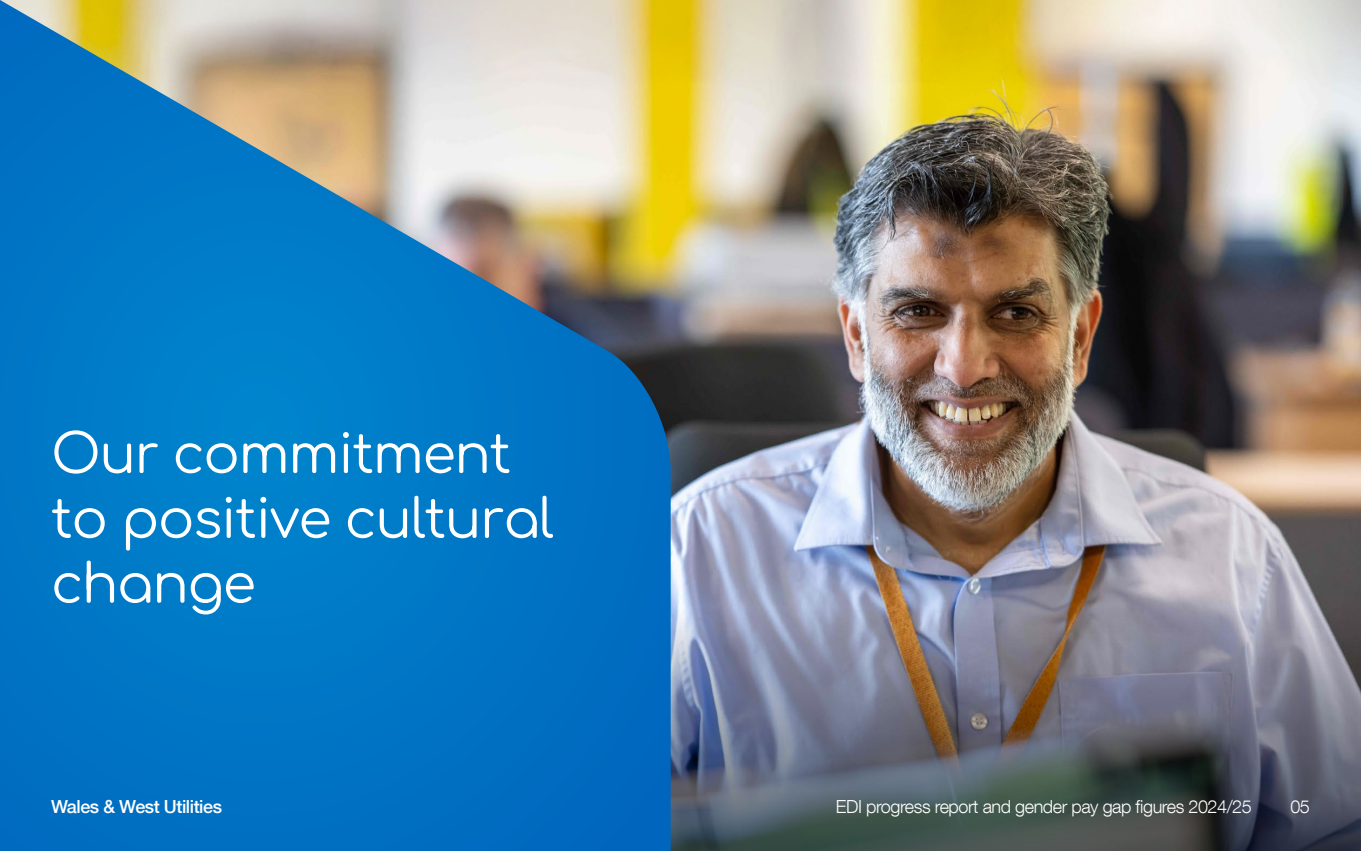
<style>
.page{position:relative;width:1361px;height:851px;background:#fff}
.page>*{position:absolute;margin:0;border:0;box-sizing:border-box;transform-origin:0 0}
.t1{font:54px/64.8px "Comfortaa";letter-spacing:-.025em;color:#fff}
.t2{font:300 18px "Helvetica Neue LT Com";letter-spacing:-.025em;color:#fff}
.t3{font:500 18px "Helvetica Neue LT Com";letter-spacing:-.025em;color:#fff}
</style>
<div class="page">
<img style="left:671px;top:0;width:690px;height:608px">
<img style="left:671px;top:608px;width:690px;height:242px">
<svg style="left:0;top:0;width:671px;height:850px;background:#2e85bb"></svg>
<h1 class="t1" style="left:51px;top:414px;width:504px">Our commitment to positive cultural change</h1>
<p class="t3" style="left:51px;top:795px;width:172px">Wales &amp; West Utilities</p>
<p class="t2" style="left:836px;top:795px;width:417px">EDI progress report and gender pay gap figures 2024/25</p>
<p class="t2" style="left:1290px;top:795px;width:21px">05</p>
</div>
